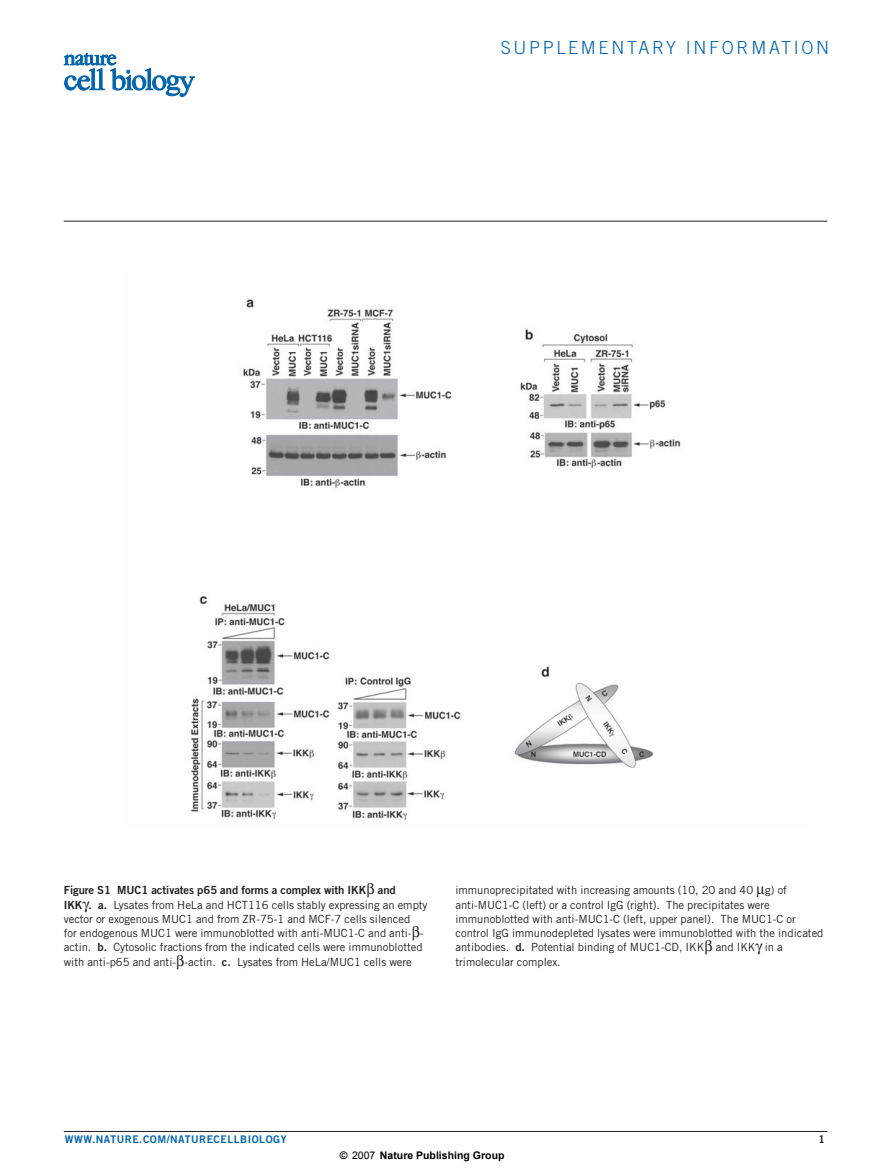
<style>
.page{position:relative;width:893px;height:1174px;background:#fff}
.page>*{position:absolute;margin:0;border:0;box-sizing:border-box;transform-origin:0 0}
.t1{font:300 18px "Trade Gothic";letter-spacing:.15em;color:#0165ae}
.t2{font:11.25px/14.2px "Trade Gothic";letter-spacing:-.005em;color:#231f20}
.t3{font:11.25px "Trade Gothic Bold Two";letter-spacing:-.005em;color:#231f20}
.t4{font:10.5px "Trade Gothic Bold Two";letter-spacing:.05em;color:#0165ae}
.t5{font:700 10.5px "Arial";color:#000}
.t6{font:10.5px "Trade Gothic Bold Two";color:#231f20}
.s1{font-family:"Trade Gothic Bold Two"}
.s2{font-weight:400}
</style>
<div class="page">
<svg style="left:64px;top:53px;width:131px;height:44px"></svg>
<hr style="left:64px;top:221px;width:763px;height:1px;background:#231f20">
<hr style="left:64px;top:1131px;width:763px;height:1px;background:#231f20">
<img style="left:190px;top:299px;width:491px;height:521px">
<h1 class="t1" style="left:501px;top:37px;width:330px">SUPPLEMENTARY INFORMATION</h1>
<p class="t3" style="left:64px;top:883px;width:334px">Figure S1 MUC1 activates p65 and forms a complex with IKK and</p>
<p class="t2" style="left:64px;top:897px;width:365px"><span class="s1">IKK . a.</span> Lysates from HeLa and HCT116 cells stably expressing an empty vector or exogenous MUC1 and from ZR-75-1 and MCF-7 cells silenced<br>for endogenous MUC1 were immunoblotted with anti-MUC1-C and anti- - actin. <span class="s1">b.</span> Cytosolic fractions from the indicated cells were immunoblotted with anti-p65 and anti- -actin. <span class="s1">c.</span> Lysates from HeLa/MUC1 cells were</p>
<p class="t2" style="left:455px;top:883px;width:370px">immunoprecipitated with increasing amounts (10, 20 and 40 g) of anti-MUC1-C (left) or a control IgG (right). The precipitates were immunoblotted with anti-MUC1-C (left, upper panel). The MUC1-C or control IgG immunodepleted lysates were immunoblotted with the indicated antibodies. <span class="s1">d.</span> Potential binding of MUC1-CD, IKK and IKK in a trimolecular complex.</p>
<p class="t4" style="left:65px;top:1132px;width:223px">WWW.NATURE.COM/NATURECELLBIOLOGY</p>
<p class="t6" style="left:818px;top:1132px;width:8px">1</p>
<p class="t5" style="left:340px;top:1148px;width:166px">© <span class="s2">2007</span> Nature Publishing Group</p>
</div>
